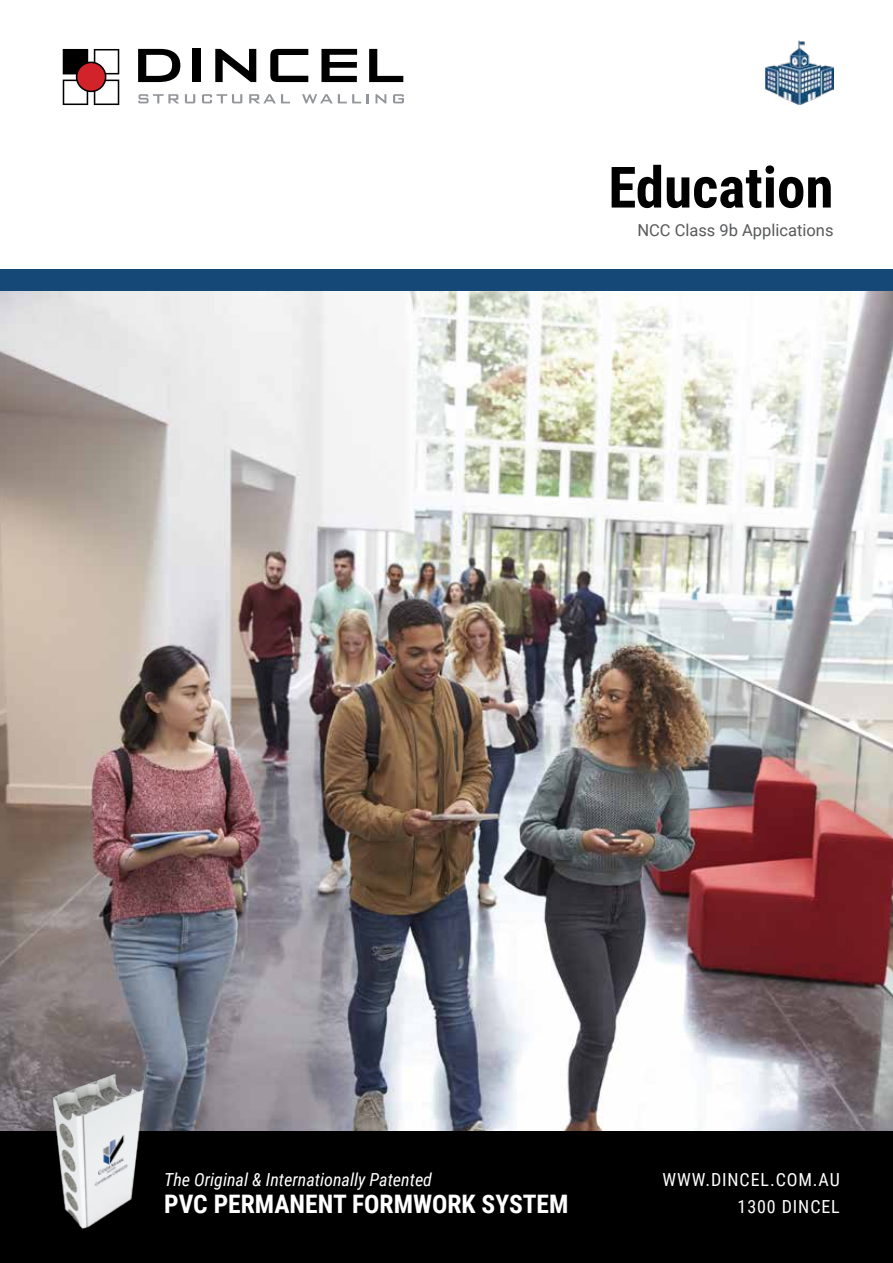
<style>
.page{position:relative;width:893px;height:1263px;background:#fff}
.page>*{position:absolute;margin:0;border:0;box-sizing:border-box;transform-origin:0 0}
.t1{font:700 57px "Roboto Condensed";color:#000}
.t2{font:700 25.5px "Roboto Condensed";color:#fff}
.t3{font:italic 18px "Roboto Condensed";color:#fff}
.t4{font:18px/27px "Roboto Condensed";letter-spacing:.05em;color:#fff;text-align:right}
.t5{font:16.5px "Roboto";color:#58595b}
</style>
<div class="page">
<div style="left:0;top:1129px;width:893px;height:134px;background:#000"></div>
<div style="left:0;top:269px;width:893px;height:22px;background:#154876"></div>
<svg style="left:138px;top:49px;width:42px;height:33px"></svg>
<div style="left:193px;top:49px;width:8px;height:33px;background:#000"></div>
<svg style="left:215px;top:49px;width:41px;height:33px"></svg>
<svg style="left:270px;top:49px;width:38px;height:33px"></svg>
<svg style="left:321px;top:49px;width:36px;height:33px"></svg>
<svg style="left:369px;top:49px;width:34px;height:33px"></svg>
<svg style="left:63px;top:49px;width:56px;height:56px"></svg>
<div style="left:77px;top:63px;width:28px;height:28px;background:#d2232a;border-radius:50%"></div>
<svg style="left:138px;top:94px;width:41px;height:9px"></svg>
<svg style="left:185px;top:94px;width:10px;height:9px"></svg>
<svg style="left:202px;top:94px;width:40px;height:9px"></svg>
<svg style="left:249px;top:94px;width:41px;height:9px"></svg>
<svg style="left:302px;top:94px;width:59px;height:9px"></svg>
<svg style="left:367px;top:94px;width:2px;height:9px"></svg>
<svg style="left:375px;top:94px;width:11px;height:9px"></svg>
<svg style="left:393px;top:94px;width:11px;height:9px"></svg>
<img style="left:0;top:291px;width:893px;height:839px">
<img style="left:35px;top:1062px;width:125px;height:167px">
<img style="left:765px;top:40px;width:68px;height:64px">
<h1 class="t1" style="left:608px;top:147px;width:227px">Education</h1>
<p class="t5" style="left:637px;top:218px;width:198px">NCC Class 9b Applications</p>
<p class="t3" style="left:164px;top:1167px;width:269px">The Original &amp; Internationally Patented</p>
<h2 class="t2" style="left:164px;top:1186px;width:406px">PVC PERMANENT FORMWORK SYSTEM</h2>
<p class="t4" style="left:663px;top:1165px;width:179px">WWW.DINCEL.COM.AU<br>1300 DINCEL</p>
</div>
